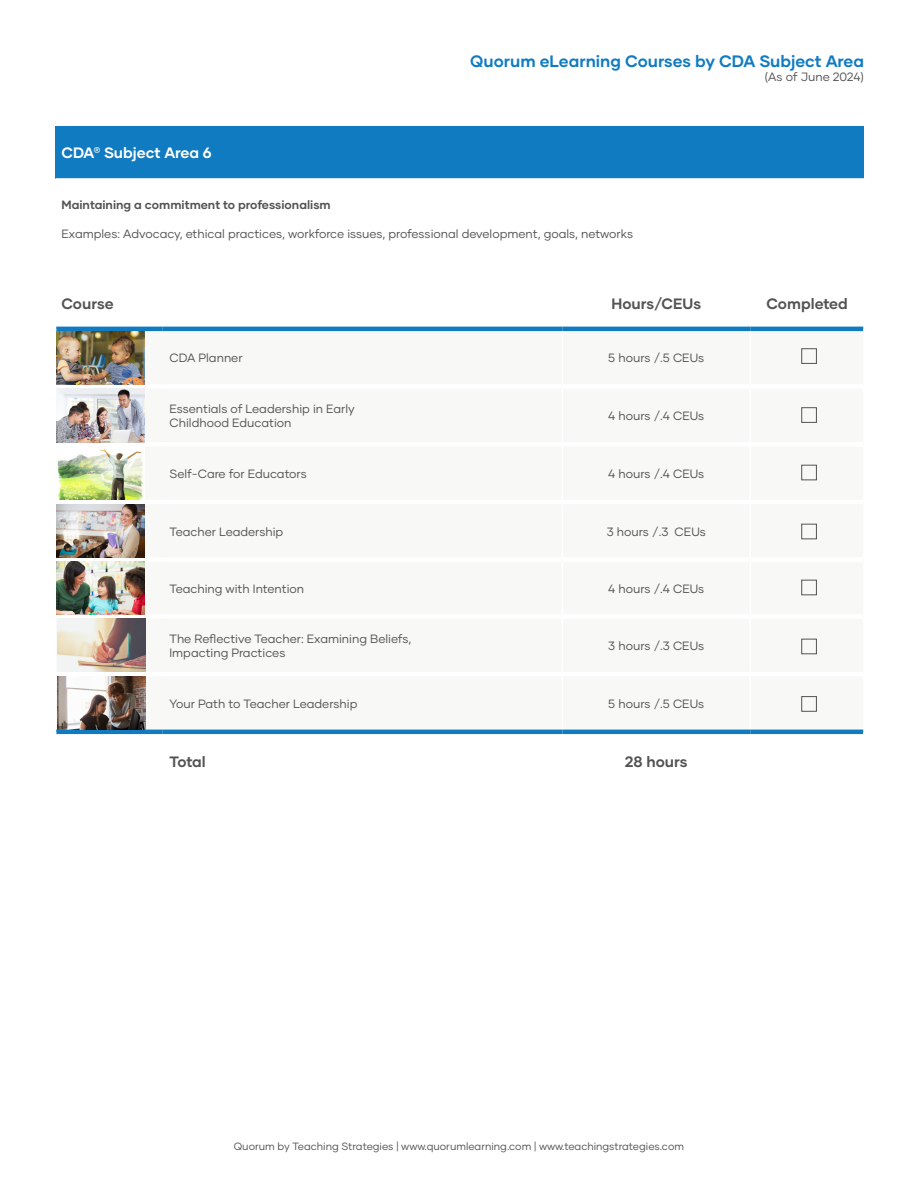
<style>
.page{position:relative;width:918px;height:1188px;background:#fff}
.page>*{position:absolute;margin:0;border:0;box-sizing:border-box;transform-origin:0 0}
.t1{font:700 16.5px "Gilmer";color:#107bc1}
.t2{font:700 15px "Gilmer";color:#535353}
.t3{font:700 15px "Gilmer";color:#fff}
.t4{font:12px "Gilmer";color:#535353}
.t5{font:700 12px "Gilmer";color:#535353}
.t6{font:10.5px "Gilmer";color:#535353}
</style>
<div class="page">
<div style="left:56px;top:126px;width:808px;height:52px;background:#107bc1"></div>
<svg style="left:56px;top:178px;width:808px;height:557px"></svg>
<svg style="left:56px;top:331px;width:807px;height:399px"></svg>
<hr style="left:162px;top:276px;width:2px;height:51px;background:#fff">
<hr style="left:562px;top:276px;width:1px;height:51px;background:#fff">
<hr style="left:750px;top:276px;width:1px;height:51px;background:#fff">
<hr style="left:863px;top:276px;width:2px;height:53px;background:#fff">
<hr style="left:56px;top:327px;width:107px;height:4px;background:#107bc1">
<hr style="left:163px;top:327px;width:399px;height:4px;background:#107bc1">
<hr style="left:562px;top:327px;width:188px;height:4px;background:#107bc1">
<hr style="left:750px;top:327px;width:113px;height:4px;background:#107bc1">
<hr style="left:56px;top:672px;width:107px;height:4px;background:#fff">
<hr style="left:163px;top:672px;width:399px;height:4px;background:#fff">
<hr style="left:562px;top:672px;width:188px;height:4px;background:#fff">
<hr style="left:750px;top:672px;width:113px;height:4px;background:#fff">
<hr style="left:562px;top:676px;width:1px;height:54px;background:#fff">
<hr style="left:750px;top:676px;width:1px;height:54px;background:#fff">
<hr style="left:863px;top:674px;width:2px;height:58px;background:#fff">
<hr style="left:56px;top:730px;width:107px;height:4px;background:#107bc1">
<hr style="left:163px;top:730px;width:399px;height:4px;background:#107bc1">
<hr style="left:562px;top:730px;width:188px;height:4px;background:#107bc1">
<hr style="left:750px;top:730px;width:113px;height:4px;background:#107bc1">
<hr style="left:562px;top:389px;width:1px;height:53px;background:#fff">
<hr style="left:750px;top:389px;width:1px;height:53px;background:#fff">
<hr style="left:562px;top:446px;width:1px;height:54px;background:#fff">
<hr style="left:750px;top:446px;width:1px;height:54px;background:#fff">
<hr style="left:562px;top:504px;width:1px;height:53px;background:#fff">
<hr style="left:750px;top:504px;width:1px;height:53px;background:#fff">
<hr style="left:562px;top:562px;width:1px;height:52px;background:#fff">
<hr style="left:750px;top:562px;width:1px;height:52px;background:#fff">
<hr style="left:562px;top:619px;width:1px;height:53px;background:#fff">
<hr style="left:750px;top:619px;width:1px;height:53px;background:#fff">
<hr style="left:562px;top:734px;width:1px;height:53px;background:#fff">
<hr style="left:750px;top:734px;width:1px;height:53px;background:#fff">
<hr style="left:863px;top:732px;width:2px;height:55px;background:#fff">
<hr style="left:562px;top:331px;width:1px;height:53px;background:#fff">
<hr style="left:750px;top:331px;width:1px;height:53px;background:#fff">
<hr style="left:863px;top:329px;width:2px;height:58px;background:#fff">
<div style="left:56px;top:384px;width:107px;height:5px;background:#fff"></div>
<div style="left:163px;top:384px;width:399px;height:5px;background:#fff"></div>
<div style="left:562px;top:384px;width:188px;height:5px;background:#fff"></div>
<div style="left:750px;top:384px;width:113px;height:5px;background:#fff"></div>
<hr style="left:863px;top:387px;width:2px;height:57px;background:#fff">
<hr style="left:863px;top:502px;width:2px;height:58px;background:#fff">
<svg style="left:56px;top:442px;width:107px;height:4px"></svg>
<hr style="left:163px;top:442px;width:399px;height:4px;background:#fff">
<hr style="left:562px;top:442px;width:188px;height:4px;background:#fff">
<hr style="left:750px;top:442px;width:113px;height:4px;background:#fff">
<hr style="left:56px;top:500px;width:107px;height:4px;background:#fff">
<hr style="left:163px;top:500px;width:399px;height:4px;background:#fff">
<hr style="left:562px;top:500px;width:188px;height:4px;background:#fff">
<hr style="left:750px;top:500px;width:113px;height:4px;background:#fff">
<hr style="left:863px;top:444px;width:2px;height:58px;background:#fff">
<div style="left:56px;top:557px;width:107px;height:5px;background:#fff"></div>
<div style="left:163px;top:557px;width:399px;height:5px;background:#fff"></div>
<div style="left:562px;top:557px;width:188px;height:5px;background:#fff"></div>
<div style="left:750px;top:557px;width:113px;height:5px;background:#fff"></div>
<hr style="left:863px;top:560px;width:2px;height:56px;background:#fff">
<div style="left:56px;top:614px;width:107px;height:5px;background:#fff"></div>
<div style="left:163px;top:614px;width:399px;height:5px;background:#fff"></div>
<div style="left:562px;top:614px;width:188px;height:5px;background:#fff"></div>
<div style="left:750px;top:614px;width:113px;height:5px;background:#fff"></div>
<hr style="left:863px;top:616px;width:2px;height:58px;background:#fff">
<div style="left:801px;top:348px;width:16px;height:16px;border:1px solid #535353"></div>
<div style="left:801px;top:407px;width:16px;height:16px;border:1px solid #535353"></div>
<div style="left:801px;top:465px;width:16px;height:15px;border:1px solid #535353"></div>
<div style="left:801px;top:524px;width:16px;height:15px;border:1px solid #535353"></div>
<div style="left:801px;top:580px;width:16px;height:15px;border:1px solid #535353"></div>
<div style="left:801px;top:639px;width:16px;height:15px;border:1px solid #535353"></div>
<div style="left:801px;top:696px;width:16px;height:16px;border:1px solid #535353"></div>
<img style="left:56px;top:331px;width:89px;height:53px">
<img style="left:56px;top:389px;width:89px;height:53px">
<img style="left:56px;top:447px;width:89px;height:53px">
<img style="left:56px;top:504px;width:89px;height:54px">
<img style="left:56px;top:562px;width:89px;height:52px">
<img style="left:57px;top:619px;width:88px;height:53px">
<img style="left:57px;top:676px;width:88px;height:54px">
<h1 class="t1" style="left:470px;top:51px;width:395px">Quorum eLearning Courses by CDA Subject Area</h1>
<p class="t4" style="left:765px;top:70px;width:101px">(As of June 2024)</p>
<p class="t3" style="left:62px;top:143px;width:152px">CDA<sup>®</sup> Subject Area 6</p>
<p class="t5" style="left:62px;top:198px;width:271px">Maintaining a commitment to professionalism</p>
<p class="t4" style="left:62px;top:226px;width:573px">Examples: Advocacy, ethical practices, workforce issues, professional development, goals, networks</p>
<p class="t2" style="left:62px;top:294px;width:54px">Course</p>
<p class="t2" style="left:611px;top:294px;width:91px">Hours/CEUs</p>
<p class="t2" style="left:766px;top:294px;width:83px">Completed</p>
<p class="t4" style="left:170px;top:351px;width:75px">CDA Planner</p>
<p class="t4" style="left:608px;top:351px;width:97px">5 hours /.5 CEUs</p>
<p class="t4" style="left:170px;top:401px;width:187px">Essentials of Leadership in Early</p>
<p class="t4" style="left:170px;top:416px;width:124px">Childhood Education</p>
<p class="t4" style="left:608px;top:409px;width:98px">4 hours /.4 CEUs</p>
<p class="t4" style="left:170px;top:466px;width:139px">Self-Care for Educators</p>
<p class="t4" style="left:608px;top:466px;width:98px">4 hours /.4 CEUs</p>
<p class="t4" style="left:170px;top:524px;width:115px">Teacher Leadership</p>
<p class="t4" style="left:607px;top:524px;width:101px">3 hours /.3 CEUs</p>
<p class="t4" style="left:170px;top:581px;width:136px">Teaching with Intention</p>
<p class="t4" style="left:608px;top:581px;width:98px">4 hours /.4 CEUs</p>
<p class="t4" style="left:170px;top:631px;width:243px">The Reflective Teacher: Examining Beliefs,</p>
<p class="t4" style="left:170px;top:646px;width:117px">Impacting Practices</p>
<p class="t4" style="left:608px;top:638px;width:97px">3 hours /.3 CEUs</p>
<p class="t4" style="left:170px;top:696px;width:189px">Your Path to Teacher Leadership</p>
<p class="t4" style="left:608px;top:696px;width:97px">5 hours /.5 CEUs</p>
<p class="t2" style="left:170px;top:752px;width:38px">Total</p>
<p class="t2" style="left:625px;top:752px;width:64px">28 hours</p>
<p class="t6" style="left:234px;top:1140px;width:452px">Quorum by Teaching Strategies | www.quorumlearning.com | www.teachingstrategies.com</p>
</div>
